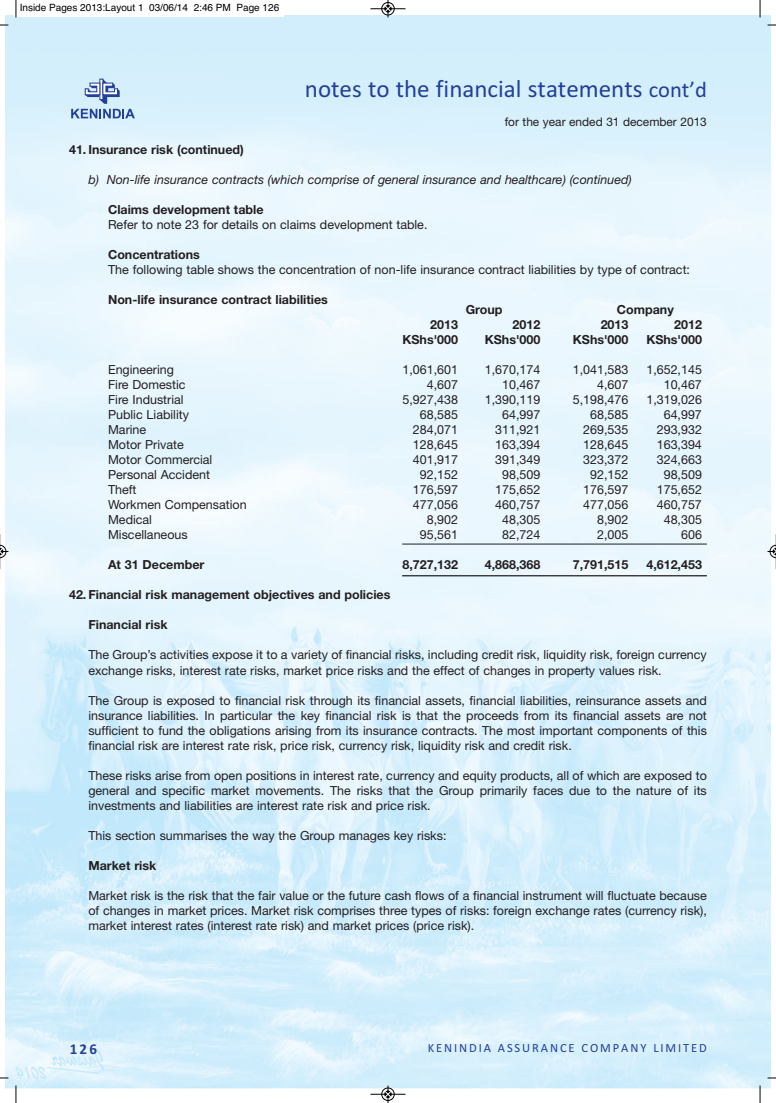
<style>
.page{position:relative;width:776px;height:1103px;background:#fff}
.page>*{position:absolute;margin:0;border:0;box-sizing:border-box;transform-origin:0 0}
.t1{font:25px "Calibri";color:#223f9a}
.t2{font:700 15px "Calibri";color:#223f9a}
.t3{font:12.5px/15px "Helvetica Neue";color:#231f20;text-align:justify}
.t4{font:700 12.5px "Helvetica Neue";color:#231f20}
.t5{font:italic 12.5px "Helvetica Neue";color:#231f20}
.t6{font:12.5px "Calibri";letter-spacing:.15em;color:#223f9a}
.t7{font:11.88px "Helvetica Neue";color:#231f20}
.t8{font:10px "Helvetica";color:#000}
.s1{font-size:22.5px}
</style>
<div class="page">
<img style="left:6px;top:15px;width:765px;height:1073px">
<svg style="left:71px;top:79px;width:64px;height:39px;background:#adc6e4"></svg>
<hr style="left:402px;top:543px;width:305px;height:1px;background:#231f20">
<hr style="left:402px;top:575px;width:305px;height:1px;background:#231f20">
<div style="left:15px;top:0;width:269px;height:16px;background:#fff"></div>
<svg style="left:16px;top:0;width:1px;height:18px"></svg>
<svg style="left:760px;top:0;width:1px;height:18px"></svg>
<svg style="left:16px;top:1085px;width:1px;height:17px"></svg>
<svg style="left:760px;top:1085px;width:1px;height:17px"></svg>
<div style="left:381px;top:2px;width:14px;height:13px;border:1px solid #fff;border-radius:50%"></div>
<hr style="left:370px;top:9px;width:35px;height:1px;background:#000">
<div style="left:382px;top:2px;width:12px;height:13px;border:1px solid #000;border-radius:50%"></div>
<svg style="left:385px;top:0;width:6px;height:18px"></svg>
<div style="left:381px;top:1087px;width:14px;height:13px;border:1px solid #fff;border-radius:50%"></div>
<hr style="left:370px;top:1093px;width:35px;height:1px;background:#000">
<div style="left:382px;top:1087px;width:12px;height:13px;border:1px solid #000;border-radius:50%"></div>
<svg style="left:385px;top:1085px;width:6px;height:17px"></svg>
<hr style="left:0;top:534px;width:1px;height:35px;background:#000">
<svg style="left:0;top:545px;width:8px;height:13px"></svg>
<hr style="left:775px;top:534px;width:1px;height:35px;background:#000">
<svg style="left:768px;top:545px;width:8px;height:13px"></svg>
<p class="t8" style="left:20px;top:4px;width:261px">Inside Pages 2013:Layout 1 03/06/14 2:46 PM Page 126</p>
<h1 class="t1" style="left:305px;top:80px;width:403px">notes to the financial statements <span class="s1">cont’d</span></h1>
<p class="t7" style="left:505px;top:117px;width:204px">for the year ended 31 december 2013</p>
<p class="t4" style="left:69px;top:145px;width:176px">41. Insurance risk (continued)</p>
<p class="t5" style="left:88px;top:175px;width:545px">b) Non-life insurance contracts (which comprise of general insurance and healthcare) (continued)</p>
<p class="t4" style="left:108px;top:205px;width:157px">Claims development table</p>
<p class="t3" style="left:108px;top:218px;width:321px">Refer to note 23 for details on claims development table.</p>
<p class="t4" style="left:108px;top:250px;width:93px">Concentrations</p>
<p class="t3" style="left:108px;top:263px;width:584px">The following table shows the concentration of non-life insurance contract liabilities by type of contract:</p>
<p class="t4" style="left:108px;top:295px;width:221px">Non-life insurance contract liabilities</p>
<p class="t4" style="left:466px;top:305px;width:38px">Group</p>
<p class="t4" style="left:617px;top:305px;width:58px">Company</p>
<p class="t4" style="left:430px;top:320px;width:29px">2013</p>
<p class="t4" style="left:513px;top:320px;width:29px">2012</p>
<p class="t4" style="left:601px;top:320px;width:29px">2013</p>
<p class="t4" style="left:674px;top:320px;width:29px">2012</p>
<p class="t4" style="left:403px;top:335px;width:57px">KShs'000</p>
<p class="t4" style="left:485px;top:335px;width:57px">KShs'000</p>
<p class="t4" style="left:573px;top:335px;width:57px">KShs'000</p>
<p class="t4" style="left:646px;top:335px;width:57px">KShs'000</p>
<p class="t3" style="left:108px;top:363px;width:67px">Engineering</p>
<p class="t3" style="left:403px;top:363px;width:57px">1,061,601</p>
<p class="t3" style="left:485px;top:363px;width:57px">1,670,174</p>
<p class="t3" style="left:573px;top:363px;width:57px">1,041,583</p>
<p class="t3" style="left:646px;top:363px;width:57px">1,652,145</p>
<p class="t3" style="left:108px;top:378px;width:79px">Fire Domestic</p>
<p class="t3" style="left:427px;top:378px;width:33px">4,607</p>
<p class="t3" style="left:502px;top:378px;width:40px">10,467</p>
<p class="t3" style="left:597px;top:378px;width:33px">4,607</p>
<p class="t3" style="left:664px;top:378px;width:40px">10,467</p>
<p class="t3" style="left:108px;top:393px;width:77px">Fire Industrial</p>
<p class="t3" style="left:403px;top:393px;width:57px">5,927,438</p>
<p class="t3" style="left:485px;top:393px;width:57px">1,390,119</p>
<p class="t3" style="left:573px;top:393px;width:57px">5,198,476</p>
<p class="t3" style="left:646px;top:393px;width:57px">1,319,026</p>
<p class="t3" style="left:108px;top:408px;width:82px">Public Liability</p>
<p class="t3" style="left:420px;top:408px;width:40px">68,585</p>
<p class="t3" style="left:502px;top:408px;width:40px">64,997</p>
<p class="t3" style="left:590px;top:408px;width:40px">68,585</p>
<p class="t3" style="left:664px;top:408px;width:40px">64,997</p>
<p class="t3" style="left:108px;top:423px;width:40px">Marine</p>
<p class="t3" style="left:413px;top:423px;width:47px">284,071</p>
<p class="t3" style="left:495px;top:423px;width:47px">311,921</p>
<p class="t3" style="left:583px;top:423px;width:47px">269,535</p>
<p class="t3" style="left:657px;top:423px;width:47px">293,932</p>
<p class="t3" style="left:108px;top:438px;width:77px">Motor Private</p>
<p class="t3" style="left:413px;top:438px;width:47px">128,645</p>
<p class="t3" style="left:495px;top:438px;width:47px">163,394</p>
<p class="t3" style="left:583px;top:438px;width:47px">128,645</p>
<p class="t3" style="left:657px;top:438px;width:47px">163,394</p>
<p class="t3" style="left:108px;top:453px;width:106px">Motor Commercial</p>
<p class="t3" style="left:413px;top:453px;width:47px">401,917</p>
<p class="t3" style="left:495px;top:453px;width:47px">391,349</p>
<p class="t3" style="left:583px;top:453px;width:47px">323,372</p>
<p class="t3" style="left:657px;top:453px;width:47px">324,663</p>
<p class="t3" style="left:108px;top:468px;width:103px">Personal Accident</p>
<p class="t3" style="left:420px;top:468px;width:40px">92,152</p>
<p class="t3" style="left:502px;top:468px;width:40px">98,509</p>
<p class="t3" style="left:590px;top:468px;width:40px">92,152</p>
<p class="t3" style="left:664px;top:468px;width:40px">98,509</p>
<p class="t3" style="left:108px;top:483px;width:30px">Theft</p>
<p class="t3" style="left:413px;top:483px;width:47px">176,597</p>
<p class="t3" style="left:495px;top:483px;width:47px">175,652</p>
<p class="t3" style="left:583px;top:483px;width:47px">176,597</p>
<p class="t3" style="left:657px;top:483px;width:47px">175,652</p>
<p class="t3" style="left:108px;top:498px;width:140px">Workmen Compensation</p>
<p class="t3" style="left:413px;top:498px;width:47px">477,056</p>
<p class="t3" style="left:495px;top:498px;width:47px">460,757</p>
<p class="t3" style="left:583px;top:498px;width:47px">477,056</p>
<p class="t3" style="left:657px;top:498px;width:47px">460,757</p>
<p class="t3" style="left:108px;top:513px;width:45px">Medical</p>
<p class="t3" style="left:427px;top:513px;width:33px">8,902</p>
<p class="t3" style="left:502px;top:513px;width:40px">48,305</p>
<p class="t3" style="left:597px;top:513px;width:33px">8,902</p>
<p class="t3" style="left:664px;top:513px;width:40px">48,305</p>
<p class="t3" style="left:108px;top:528px;width:81px">Miscellaneous</p>
<p class="t3" style="left:420px;top:528px;width:40px">95,561</p>
<p class="t3" style="left:502px;top:528px;width:40px">82,724</p>
<p class="t3" style="left:597px;top:528px;width:33px">2,005</p>
<p class="t3" style="left:681px;top:528px;width:22px">606</p>
<p class="t4" style="left:108px;top:560px;width:98px">At 31 December</p>
<p class="t4" style="left:403px;top:560px;width:57px">8,727,132</p>
<p class="t4" style="left:485px;top:560px;width:57px">4,868,368</p>
<p class="t4" style="left:573px;top:560px;width:57px">7,791,515</p>
<p class="t4" style="left:646px;top:560px;width:57px">4,612,453</p>
<p class="t4" style="left:69px;top:590px;width:323px">42. Financial risk management objectives and policies</p>
<p class="t4" style="left:88px;top:620px;width:81px">Financial risk</p>
<p class="t3" style="left:88px;top:648px;width:620px">The Group’s activities expose it to a variety of financial risks, including credit risk, liquidity risk, foreign currency exchange risks, interest rate risks, market price risks and the effect of changes in property values risk.</p>
<p class="t3" style="left:88px;top:693px;width:620px">The Group is exposed to financial risk through its financial assets, financial liabilities, reinsurance assets and insurance liabilities. In particular the key financial risk is that the proceeds from its financial assets are not sufficient to fund the obligations arising from its insurance contracts. The most important components of this financial risk are interest rate risk, price risk, currency risk, liquidity risk and credit risk.</p>
<p class="t3" style="left:88px;top:768px;width:620px">These risks arise from open positions in interest rate, currency and equity products, all of which are exposed to general and specific market movements. The risks that the Group primarily faces due to the nature of its investments and liabilities are interest rate risk and price risk.</p>
<p class="t3" style="left:88px;top:828px;width:360px">This section summarises the way the Group manages key risks:</p>
<p class="t4" style="left:88px;top:860px;width:69px">Market risk</p>
<p class="t3" style="left:88px;top:888px;width:620px">Market risk is the risk that the fair value or the future cash flows of a financial instrument will fluctuate because of changes in market prices. Market risk comprises three types of risks: foreign exchange rates (currency risk), market interest rates (interest rate risk) and market prices (price risk).</p>
<p class="t2" style="left:70px;top:1039px;width:29px">126</p>
<p class="t6" style="left:428px;top:1043px;width:281px">KENINDIA ASSURANCE COMPANY LIMITED</p>
</div>
